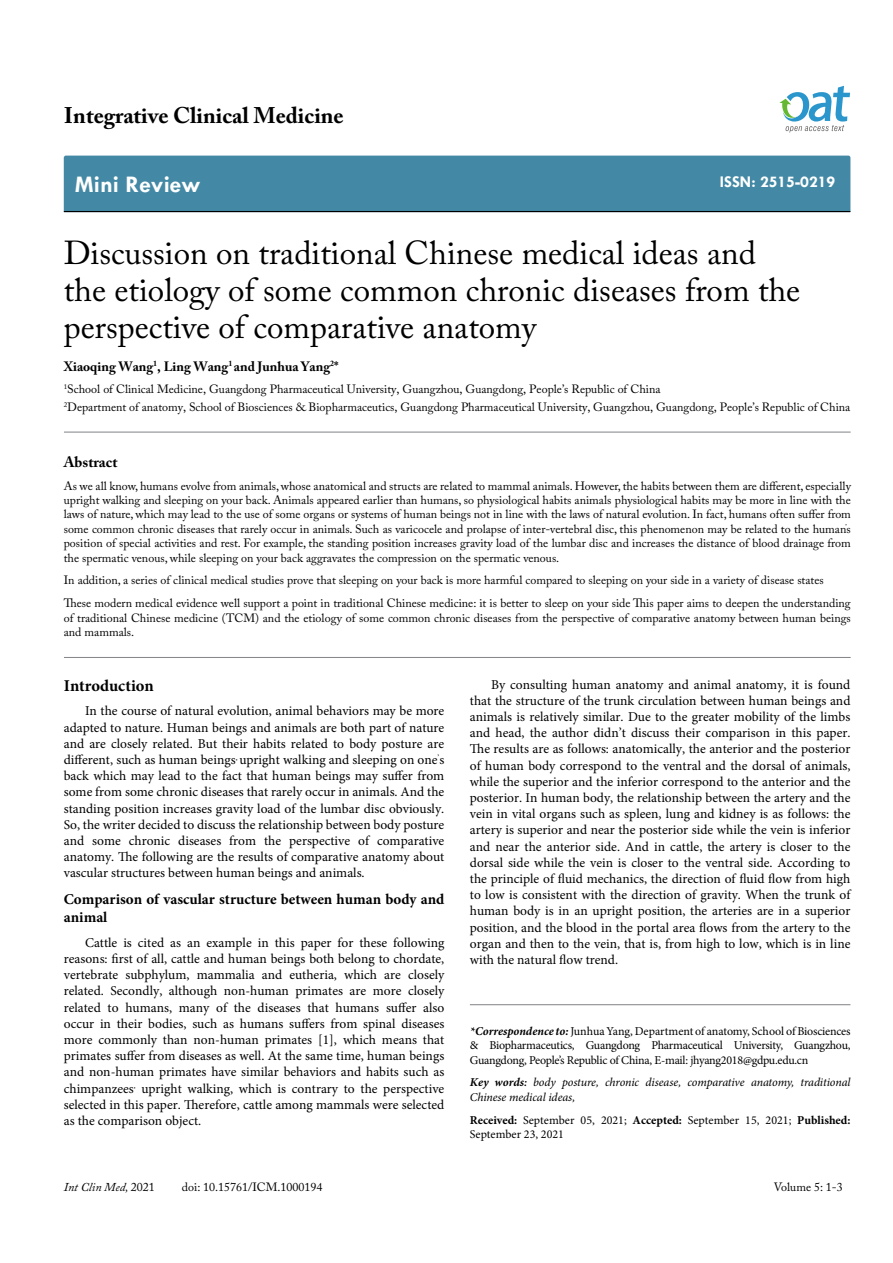
<style>
.page{position:relative;width:893px;height:1263px;background:#fff}
.page>*{position:absolute;margin:0;border:0;box-sizing:border-box;transform-origin:0 0}
.t1{font:33px/37.5px "Adobe Caslon Pro";color:#000}
.t2{font:700 24px "Tw Cen";color:#fff}
.t3{font:700 22.5px "Adobe Caslon Pro";color:#000}
.t4{font:700 16.5px "Tw Cen";color:#fff}
.t5{font:700 16.5px "Minion Pro";letter-spacing:-.005em;color:#000}
.t6{font:700 15px/18px "Minion Pro";color:#000}
.t7{font:700 15px "Adobe Caslon Pro";color:#000}
.t8{font:13.5px/16.2px "Minion Pro";color:#000;text-align:justify}
.t9{font:700 13.5px "Adobe Caslon Pro";color:#000}
.t10{font:12px/14.4px "Adobe Caslon Pro";color:#000}
.t11{font:12px/14.4px "Minion Pro";letter-spacing:-.015em;color:#000;text-align:justify}
.t12{font:italic 12px/14.4px "Minion Pro";letter-spacing:-.01em;color:#000}
.t13{font:italic 12px "Adobe Caslon Pro";color:#000}
.s1{font-weight:700;font-style:italic}
.s2{font-weight:700}
.s3{font-weight:600}
.s4{font-style:normal}
</style>
<div class="page">
<div style="left:64px;top:156px;width:786px;height:55px;background:#4389a5"></div>
<hr style="left:64px;top:211px;width:786px;height:1px;background:#000">
<svg style="left:779px;top:86px;width:71px;height:47px"></svg>
<hr style="left:64px;top:432px;width:787px;height:1px;background:#808285">
<hr style="left:64px;top:657px;width:787px;height:1px;background:#808285">
<hr style="left:470px;top:1004px;width:380px;height:1px;background:#808285">
<h3 class="t3" style="left:64px;top:102px;width:281px">Integrative Clinical Medicine</h3>
<h2 class="t2" style="left:75px;top:170px;width:127px">Mini Review</h2>
<p class="t4" style="left:720px;top:172px;width:117px">ISSN: 2515-0219</p>
<h1 class="t1" style="left:64px;top:233px;width:738px">Discussion on traditional Chinese medical ideas and the etiology of some common chronic diseases from the perspective of comparative anatomy</h1>
<p class="t9" style="left:64px;top:358px;width:276px">Xiaoqing Wang<sup>1</sup>, Ling Wang<sup>1</sup> and Junhua Yang<sup>2</sup>*</p>
<p class="t10" style="left:64px;top:380px;width:788px;line-height:18px"><sup>1</sup>School of Clinical Medicine, Guangdong Pharmaceutical University, Guangzhou, Guangdong, People’s Republic of China<br><sup>2</sup>Department of anatomy, School of Biosciences &amp; Biopharmaceutics, Guangdong Pharmaceutical University, Guangzhou, Guangdong, People’s Republic of China</p>
<p class="t7" style="left:64px;top:453px;width:55px">Abstract</p>
<p class="t10" style="left:64px;top:478px;width:789px;text-align:justify">As we all know, humans evolve from animals, whose anatomical and structs are related to mammal animals. However, the habits between them are different, especially upright walking and sleeping on your back. Animals appeared earlier than humans, so physiological habits animals physiological habits may be more in line with the laws of nature, which may lead to the use of some organs or systems of human beings not in line with the laws of natural evolution. In fact, humans often suffer from some common chronic diseases that rarely occur in animals. Such as varicocele and prolapse of inter-vertebral disc, this phenomenon may be related to the human<sup>’</sup>s position of special activities and rest. For example, the standing position increases gravity load of the lumbar disc and increases the distance of blood drainage from the spermatic venous, while sleeping on your back aggravates the compression on the spermatic venous.</p>
<p class="t10" style="left:64px;top:569px;width:788px;line-height:23px">In addition, a series of clinical medical studies prove that sleeping on your back is more harmful compared to sleeping on your side in a variety of disease states<br>These modern medical evidence well support a point in traditional Chinese medicine: it is better to sleep on your side This paper aims to deepen the understanding</p>
<p class="t10" style="left:64px;top:610px;width:789px">of traditional Chinese medicine (TCM) and the etiology of some common chronic diseases from the perspective of comparative anatomy between human beings and mammals.</p>
<p class="t5" style="left:64px;top:674px;width:91px">Introduction</p>
<p class="t8" style="left:64px;top:703px;width:382px;text-indent:21px">In the course of natural evolution, animal behaviors may be more adapted to nature. Human beings and animals are both part of nature and are closely related. But their habits related to body posture are different, such as human beings<sup>,</sup> upright walking and sleeping on one<sup>’</sup>s back which may lead to the fact that human beings may suffer from some from some chronic diseases that rarely occur in animals. And the standing position increases gravity load of the lumbar disc obviously.<br>So, the writer decided to discuss the relationship between body posture and some chronic diseases from the perspective of comparative anatomy. The following are the results of comparative anatomy about vascular structures between human beings and animals.</p>
<p class="t6" style="left:64px;top:890px;width:382px">Comparison of vascular structure between human body and animal</p>
<p class="t8" style="left:64px;top:934px;width:382px;text-indent:21px">Cattle is cited as an example in this paper for these following reasons: first of all, cattle and human beings both belong to chordate, vertebrate subphylum, mammalia and eutheria, which are closely related. Secondly, although non-human primates are more closely related to humans, many of the diseases that humans suffer also occur in their bodies, such as humans suffers from spinal diseases more commonly than non-human primates [1], which means that primates suffer from diseases as well. At the same time, human beings and non-human primates have similar behaviors and habits such as chimpanzees<sup>,</sup> upright walking, which is contrary to the perspective selected in this paper. Therefore, cattle among mammals were selected as the comparison object.</p>
<p class="t8" style="left:470px;top:676px;width:382px;text-indent:21px">By consulting human anatomy and animal anatomy, it is found that the structure of the trunk circulation between human beings and animals is relatively similar. Due to the greater mobility of the limbs and head, the author didn’t discuss their comparison in this paper.<br>The results are as follows: anatomically, the anterior and the posterior of human body correspond to the ventral and the dorsal of animals, while the superior and the inferior correspond to the anterior and the posterior. In human body, the relationship between the artery and the vein in vital organs such as spleen, lung and kidney is as follows: the artery is superior and near the posterior side while the vein is inferior and near the anterior side. And in cattle, the artery is closer to the dorsal side while the vein is closer to the ventral side. According to the principle of fluid mechanics, the direction of fluid flow from high to low is consistent with the direction of gravity. When the trunk of human body is in an upright position, the arteries are in a superior position, and the blood in the portal area flows from the artery to the organ and then to the vein, that is, from high to low, which is in line with the natural flow trend.</p>
<p class="t11" style="left:470px;top:1024px;width:382px"><span class="s1">*Correspondence to:</span> Junhua Yang, Department of anatomy, School of Biosciences &amp; Biopharmaceutics, Guangdong Pharmaceutical University, Guangzhou, Guangdong, People’s Republic of China, E-mail: jhyang2018@gdpu.edu.cn</p>
<p class="t12" style="left:470px;top:1075px;width:382px"><span class="s2">Key words</span><span class="s3">:</span> body posture, chronic disease, comparative anatomy, traditional<br>Chinese medical ideas,</p>
<p class="t11" style="left:470px;top:1113px;width:382px"><span class="s2">Received:</span> September 05, 2021; <span class="s2">Accepted:</span> September 15, 2021; <span class="s2">Published:<br></span>September 23, 2021</p>
<p class="t13" style="left:64px;top:1180px;width:92px">Int Clin Med, <span class="s4">2021</span></p>
<p class="t10" style="left:182px;top:1180px;width:142px">doi: 10.15761/ICM.1000194</p>
<p class="t10" style="left:774px;top:1180px;width:71px">Volume 5: 1-3</p>
</div>
